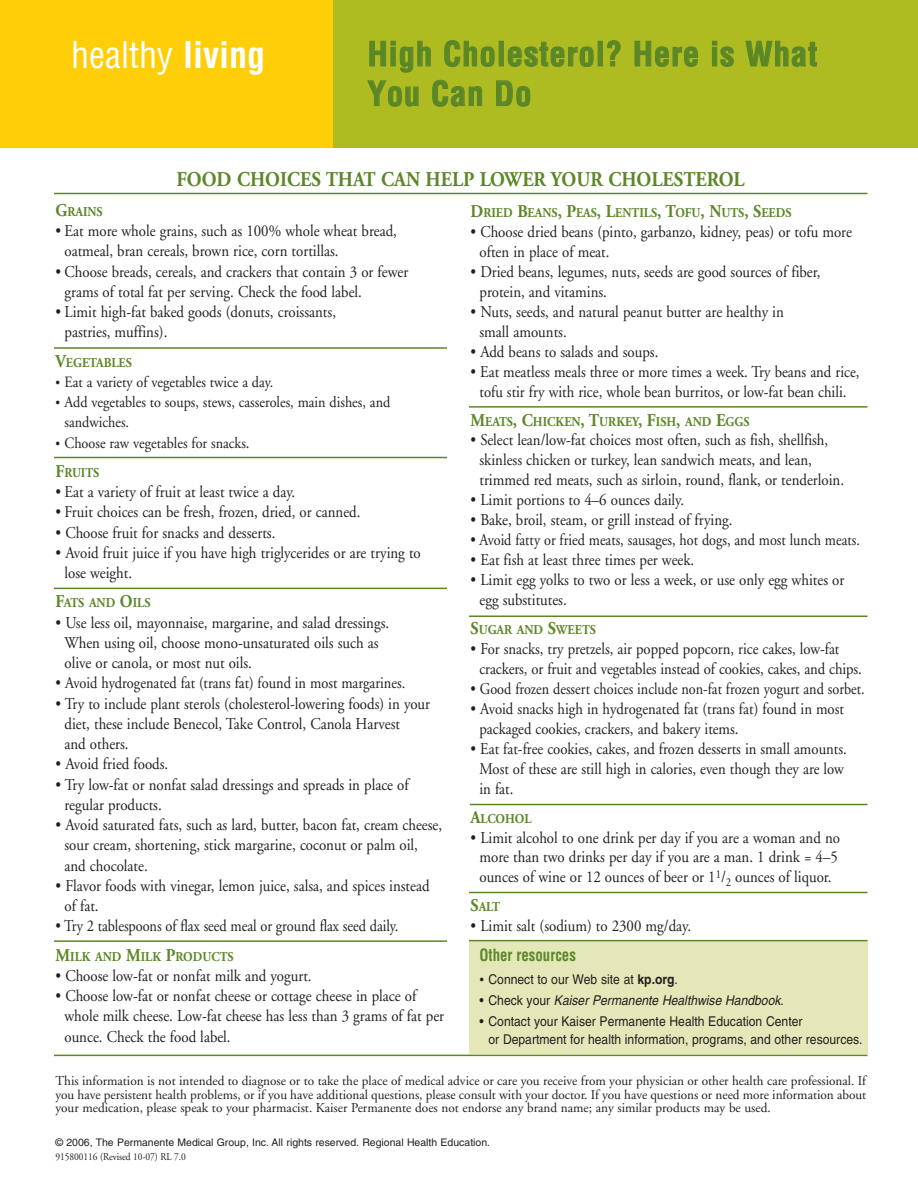
<style>
.page{position:relative;width:918px;height:1188px;background:#fff}
.page>*{position:absolute;margin:0;border:0;box-sizing:border-box;transform-origin:0 0}
.t1{font:condensed 36px "Helvetica";color:#fff}
.t2{font:700 condensed 33px/39.6px "Helvetica";letter-spacing:.025em;color:#5c8727}
.t3{font:700 21px "Adobe Garamond";color:#5c8727;scale:.9 1}
.t4{font:16.5px/20.2px "Adobe Garamond";color:#231f20;scale:.9 1}
.t5{font:16.5px/20px "Adobe Garamond";color:#231f20;scale:.89 1}
.t6{font:16.5px "Adobe Garamond";color:#231f20;scale:.86 1}
.t7{font:16.5px "Adobe Garamond";color:#231f20;scale:.87 1}
.t8{font:700 condensed 16.5px "Helvetica";color:#5c8727;scale:.9 1}
.t9{font:15.75px/20.2px "Adobe Garamond";color:#231f20;scale:.9 1}
.t10{font:13.5px/13.5px "Adobe Garamond";color:#231f20;text-align:justify}
.t11{font:700 13.5px "Adobe Garamond";color:#5c8727;scale:.9 1}
.t12{font:13.5px/18px "Helvetica";color:#231f20;scale:.9 1}
.t13{font:italic 13.5px "Helvetica";color:#231f20;scale:.9 1}
.t14{font:10.5px "Helvetica";color:#231f20}
.t15{font:10.5px "Adobe Garamond";letter-spacing:-.005em;color:#231f20;scale:.9 1}
.s1{font-weight:700}
.s2{font-size:18px}
.s3{font-family:"Adobe Garamond"}
.s4{font-style:normal}
.s5{font-size:13.5px}
.s6{font-size:16.5px}
</style>
<div class="page">
<hr style="left:54px;top:193px;width:813px;height:1px;background:#5c8727">
<div style="left:469px;top:941px;width:398px;height:113px;background:#e4e8b9"></div>
<hr style="left:54px;top:347px;width:393px;height:2px;background:#5c8727">
<hr style="left:54px;top:457px;width:393px;height:1px;background:#5c8727">
<hr style="left:54px;top:588px;width:393px;height:1px;background:#5c8727">
<hr style="left:469px;top:406px;width:398px;height:2px;background:#5c8727">
<hr style="left:469px;top:615px;width:398px;height:2px;background:#5c8727">
<hr style="left:470px;top:804px;width:397px;height:1px;background:#5c8727">
<hr style="left:469px;top:892px;width:398px;height:1px;background:#5c8727">
<hr style="left:469px;top:940px;width:398px;height:1px;background:#5c8727">
<hr style="left:54px;top:940px;width:393px;height:2px;background:#5c8727">
<hr style="left:54px;top:1055px;width:813px;height:1px;background:#5c8727">
<div style="left:0;top:0;width:333px;height:148px;background:#fece08"></div>
<div style="left:333px;top:0;width:585px;height:148px;background:#aebc21"></div>
<h1 class="t1" style="left:71px;top:34px;width:195px">healthy <span class="s1">living</span></h1>
<h2 class="t2" style="left:368px;top:35px;width:451px">High Cholesterol? Here is What<br>You Can Do</h2>
<p class="t3" style="left:176px;top:171px;width:633px">FOOD CHOICES THAT CAN HELP LOWER YOUR CHOLESTEROL</p>
<p class="t11" style="left:471px;top:207px;width:358px"><span class="s2">D</span>RIED <span class="s2">B</span>EANS<span class="s2">, P</span>EAS<span class="s2">, L</span>ENTILS<span class="s2">, T</span>OFU<span class="s2">, N</span>UTS<span class="s2">, S</span>EEDS</p>
<p class="t4" style="left:480px;top:223px;width:415px;text-indent:-9px">• Choose dried beans (pinto, garbanzo, kidney, peas) or tofu more often in place of meat.</p>
<p class="t4" style="left:480px;top:263px;width:381px;text-indent:-9px">• Dried beans, legumes, nuts, seeds are good sources of fiber, protein, and vitamins.</p>
<p class="t4" style="left:480px;top:303px;width:340px;text-indent:-9px">• Nuts, seeds, and natural peanut butter are healthy in small amounts.</p>
<p class="t4" style="left:471px;top:343px;width:210px">• Add beans to salads and soups.</p>
<p class="t5" style="left:471px;top:363px;width:439px;text-align:center">• Eat meatless meals three or more times a week. Try beans and rice, tofu stir fry with rice, whole bean burritos, or low-fat bean chili.</p>
<p class="t11" style="left:471px;top:416px;width:312px"><span class="s2">M</span>EATS<span class="s2">, C</span>HICKEN<span class="s2">, T</span>URKEY<span class="s2">, F</span>ISH<span class="s2">,</span> AND <span class="s2">E</span>GGS</p>
<p class="t4" style="left:480px;top:432px;width:407px;text-indent:-9px">• Select lean/low-fat choices most often, such as fish, shellfish, skinless chicken or turkey, lean sandwich meats, and lean, trimmed red meats, such as sirloin, round, flank, or tenderloin.</p>
<p class="t4" style="left:471px;top:491px;width:239px">• Limit portions to 4–6 ounces daily.</p>
<p class="t4" style="left:471px;top:511px;width:293px">• Bake, broil, steam, or grill instead of frying.</p>
<p class="t6" style="left:471px;top:533px;width:454px">• Avoid fatty or fried meats, sausages, hot dogs, and most lunch meats.</p>
<p class="t4" style="left:471px;top:551px;width:250px">• Eat fish at least three times per week.</p>
<p class="t4" style="left:479px;top:571px;width:407px;text-indent:-9px">• Limit egg yolks to two or less a week, or use only egg whites or egg substitutes.</p>
<p class="t11" style="left:471px;top:624px;width:141px"><span class="s2">S</span>UGAR AND <span class="s2">S</span>WEETS</p>
<p class="t4" style="left:480px;top:640px;width:426px;text-indent:-9px">• For snacks, try pretzels, air popped popcorn, rice cakes, low-fat crackers, or fruit and vegetables instead of cookies, cakes, and chips.</p>
<p class="t6" style="left:471px;top:682px;width:460px">• Good frozen dessert choices include non-fat frozen yogurt and sorbet.</p>
<p class="t5" style="left:480px;top:700px;width:411px;text-indent:-9px">• Avoid snacks high in hydrogenated fat (trans fat) found in most packaged cookies, crackers, and bakery items.</p>
<p class="t5" style="left:480px;top:740px;width:414px;text-indent:-9px">• Eat fat-free cookies, cakes, and frozen desserts in small amounts.<br>Most of these are still high in calories, even though they are low in fat.</p>
<p class="t11" style="left:471px;top:813px;width:69px"><span class="s2">A</span>LCOHOL</p>
<p class="t4" style="left:471px;top:829px;width:412px;text-align:center">• Limit alcohol to one drink per day if you are a woman and no more than two drinks per day if you are a man. 1 drink = 4–5 ounces of wine or 12 ounces of beer or 1<sup>1</sup>/<sub>2</sub> ounces of liquor.</p>
<p class="t11" style="left:471px;top:902px;width:34px"><span class="s2">S</span>ALT</p>
<p class="t4" style="left:471px;top:917px;width:247px">• Limit salt (sodium) to 2300 mg/day.</p>
<p class="t8" style="left:480px;top:946px;width:109px">Other resources</p>
<p class="t12" style="left:480px;top:971px;width:222px"><span class="s3">•</span> Connect to our Web site at <span class="s1">kp.org</span>.</p>
<p class="t13" style="left:480px;top:995px;width:340px"><span class="s4">• Check your</span> Kaiser Permanente Healthwise Handbook<span class="s4">.</span></p>
<p class="t12" style="left:489px;top:1013px;width:417px;text-indent:-9px">• Contact your Kaiser Permanente Health Education Center<br>or Department for health information, programs, and other resources.</p>
<p class="t11" style="left:56px;top:206px;width:54px"><span class="s2">G</span>RAINS</p>
<p class="t4" style="left:64px;top:222px;width:371px;text-indent:-9px">• Eat more whole grains, such as 100% whole wheat bread, oatmeal, bran cereals, brown rice, corn tortillas.</p>
<p class="t4" style="left:64px;top:263px;width:384px;text-indent:-9px">• Choose breads, cereals, and crackers that contain 3 or fewer grams of total fat per serving. Check the food label.</p>
<p class="t4" style="left:64px;top:303px;width:303px;text-indent:-9px">• Limit high-fat baked goods (donuts, croissants, pastries, muffins).</p>
<p class="t11" style="left:56px;top:357px;width:86px"><span class="s2">V</span>EGETABLES</p>
<p class="t9" style="left:56px;top:373px;width:244px"><span class="s5">•</span> Eat a variety of vegetables twice a day.</p>
<p class="t9" style="left:64px;top:393px;width:364px;text-indent:-9px"><span class="s5">•</span> Add vegetables to soups, stews, casseroles, main dishes, and sandwiches.</p>
<p class="t9" style="left:56px;top:434px;width:217px"><span class="s5">•</span> Choose raw vegetables for snacks<span class="s6">.</span></p>
<p class="t11" style="left:56px;top:467px;width:50px"><span class="s2">F</span>RUITS</p>
<p class="t4" style="left:56px;top:483px;width:268px">• Eat a variety of fruit at least twice a day.</p>
<p class="t4" style="left:56px;top:504px;width:340px">• Fruit choices can be fresh, frozen, dried, or canned.</p>
<p class="t4" style="left:56px;top:524px;width:246px">• Choose fruit for snacks and desserts.</p>
<p class="t4" style="left:65px;top:544px;width:397px;text-indent:-9px">• Avoid fruit juice if you have high triglycerides or are trying to lose weight.</p>
<p class="t11" style="left:56px;top:598px;width:107px"><span class="s2">F</span>ATS AND <span class="s2">O</span>ILS</p>
<p class="t4" style="left:64px;top:614px;width:362px;text-indent:-9px">• Use less oil, mayonnaise, margarine, and salad dressings.<br>When using oil, choose mono-unsaturated oils such as olive or canola, or most nut oils.</p>
<p class="t7" style="left:56px;top:677px;width:404px">• Avoid hydrogenated fat (trans fat) found in most margarines.</p>
<p class="t4" style="left:64px;top:695px;width:408px;text-indent:-9px">• Try to include plant sterols (cholesterol-lowering foods) in your diet, these include Benecol, Take Control, Canola Harvest<br>and others.</p>
<p class="t4" style="left:56px;top:756px;width:127px">• Avoid fried foods.</p>
<p class="t4" style="left:64px;top:776px;width:384px;text-indent:-9px">• Try low-fat or nonfat salad dressings and spreads in place of regular products.</p>
<p class="t4" style="left:64px;top:816px;width:421px;text-indent:-9px">• Avoid saturated fats, such as lard, butter, bacon fat, cream cheese, sour cream, shortening, stick margarine, coconut or palm oil, and chocolate.</p>
<p class="t4" style="left:64px;top:877px;width:407px;text-indent:-9px">• Flavor foods with vinegar, lemon juice, salsa, and spices instead of fat.</p>
<p class="t7" style="left:56px;top:920px;width:396px">• Try 2 tablespoons of flax seed meal or ground flax seed daily.</p>
<p class="t11" style="left:56px;top:951px;width:199px"><span class="s2">M</span>ILK AND <span class="s2">M</span>ILK <span class="s2">P</span>RODUCTS</p>
<p class="t4" style="left:56px;top:967px;width:286px">• Choose low-fat or nonfat milk and yogurt.</p>
<p class="t4" style="left:64px;top:987px;width:423px;text-indent:-9px">• Choose low-fat or nonfat cheese or cottage cheese in place of whole milk cheese. Low-fat cheese has less than 3 grams of fat per ounce. Check the food label.</p>
<p class="t10" style="left:55px;top:1076px;width:812px">This information is not intended to diagnose or to take the place of medical advice or care you receive from your physician or other health care professional. If you have persistent health problems, or if you have additional questions, please consult with your doctor. If you have questions or need more information about your medication, please speak to your pharmacist. Kaiser Permanente does not endorse any brand name; any similar products may be used.</p>
<p class="t14" style="left:56px;top:1139px;width:436px">© 2006, The Permanente Medical Group, Inc. All rights reserved. Regional Health Education.</p>
<p class="t15" style="left:56px;top:1152px;width:146px">915800116 (Revised 10-07) RL 7.0</p>
</div>
